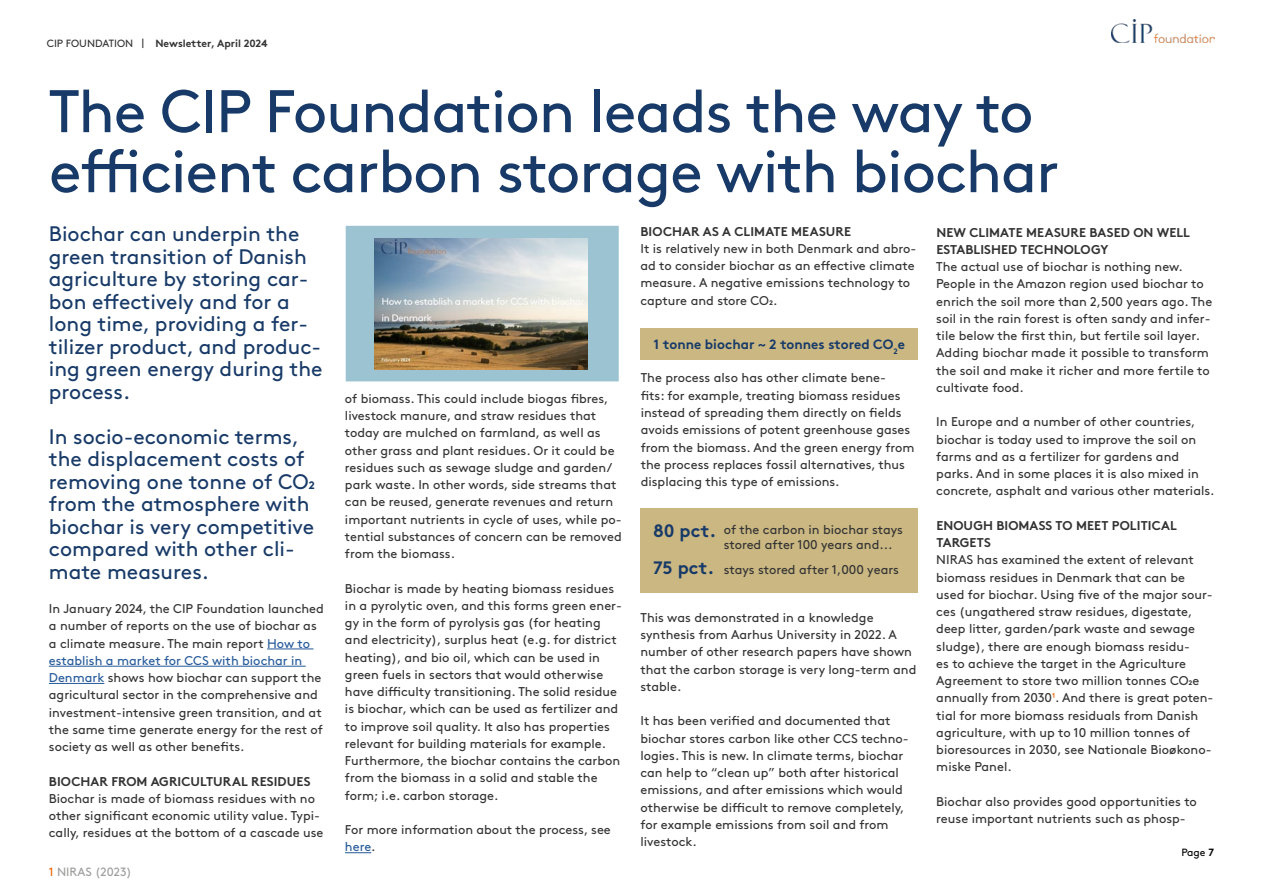
<style>
.page{position:relative;width:1263px;height:893px;background:#fff}
.page>*{position:absolute;margin:0;border:0;box-sizing:border-box;transform-origin:0 0}
.t1{font:60px/60px "Brown";letter-spacing:-.02em;color:#183a68}
.t2{font:21px/22.5px "Brown";color:#183a68}
.t3{font:700 18px/37.5px "Brown";color:#183a68}
.t4{font:700 13.5px "Brown";color:#183a68}
.t5{font:12.75px/17.2px "Brown";color:#333}
.t6{font:700 12.75px/17.2px "Brown";letter-spacing:.005em;color:#333}
.t7{font:12px "Brown";color:#9d9d9c}
.t8{font:700 10.5px "Brown";color:#333}
.t9{font:10.5px "Brown";color:#000}
.s1{font-weight:400}
.s2{color:#275b9b}
.s3{color:#ec6608}
.s4{font-weight:700}
</style>
<div class="page">
<div style="left:346px;top:226px;width:273px;height:155px;background:#9bc3d2"></div>
<hr style="left:267px;top:648px;width:46px;height:1px;background:#275b9b">
<hr style="left:49px;top:666px;width:257px;height:1px;background:#275b9b">
<hr style="left:49px;top:683px;width:55px;height:1px;background:#275b9b">
<svg style="left:345px;top:852px;width:26px;height:1px"></svg>
<div style="left:640px;top:328px;width:278px;height:32px;background:#cab782"></div>
<div style="left:640px;top:508px;width:277px;height:85px;background:#cab782"></div>
<img style="left:374px;top:239px;width:214px;height:130px">
<img style="left:1111px;top:19px;width:103px;height:23px">
<p class="t8" style="left:47px;top:35px;width:222px"><span class="s1">CIP FOUNDATION |</span> Newsletter, April 2024</p>
<h1 class="t1" style="left:49px;top:76px;width:1012px">The CIP Foundation leads the way to efficient carbon storage with biochar</h1>
<h2 class="t2" style="left:49px;top:221px;width:275px">Biochar can underpin the green transition of Danish agriculture by storing car&shy;bon effectively and for a long time, providing a fer&shy;tilizer product, and produc&shy;ing green energy during the process.</h2>
<h2 class="t2" style="left:49px;top:423px;width:268px">In socio-economic terms, the displacement costs of removing one tonne of CO2 from the atmosphere with biochar is very competitive compared with other cli&shy;mate measures.</h2>
<p class="t5" style="left:49px;top:599px;width:276px">In January 2024, the CIP Foundation launched a number of reports on the use of biochar as a climate measure. The main report <span class="s2">How to establish a market for CCS with biochar in Denmark</span> shows how biochar can support the agricultural sector in the comprehensive and investment-intensive green transition, and at the same time generate energy for the rest of society as well as other benefits.</p>
<p class="t6" style="left:49px;top:771px;width:263px">BIOCHAR FROM AGRICULTURAL RESIDUES</p>
<p class="t5" style="left:49px;top:789px;width:276px">Biochar is made of biomass residues with no other significant economic utility value. Typi&shy;cally, residues at the bottom of a cascade use</p>
<p class="t6" style="left:640px;top:221px;width:212px">BIOCHAR AS A CLIMATE MEASURE</p>
<p class="t5" style="left:640px;top:239px;width:277px">It is relatively new in both Denmark and abro&shy;ad to consider biochar as an effective climate measure. A negative emissions technology to capture and store CO2.</p>
<p class="t6" style="left:936px;top:222px;width:255px">NEW CLIMATE MEASURE BASED ON WELL<br>ESTABLISHED TECHNOLOGY</p>
<p class="t5" style="left:936px;top:257px;width:277px">The actual use of biochar is nothing new.<br>People in the Amazon region used biochar to enrich the soil more than 2,500 years ago. The soil in the rain forest is often sandy and infer&shy;tile below the first thin, but fertile soil layer.<br>Adding biochar made it possible to transform the soil and make it richer and more fertile to cultivate food.</p>
<p class="t5" style="left:936px;top:412px;width:280px">In Europe and a number of other countries, biochar is today used to improve the soil on farms and as a fertilizer for gardens and parks. And in some places it is also mixed in concrete, asphalt and various other materials.</p>
<p class="t6" style="left:936px;top:515px;width:242px">ENOUGH BIOMASS TO MEET POLITICAL<br>TARGETS</p>
<p class="t5" style="left:936px;top:550px;width:279px">NIRAS has examined the extent of relevant biomass residues in Denmark that can be used for biochar. Using five of the major sour&shy;ces (ungathered straw residues, digestate, deep litter, garden/park waste and sewage sludge), there are enough biomass residu-<br>es to achieve the target in the Agriculture Agreement to store two million tonnes CO2e annually from 2030<span class="s3">1</span>. And there is great poten&shy;tial for more biomass residuals from Danish agriculture, with up to 10 million tonnes of bioresources in 2030, see Nationale Bioøkono&shy;miske Panel.</p>
<p class="t5" style="left:936px;top:792px;width:262px">Biochar also provides good opportunities to reuse important nutrients such as phosp-</p>
<p class="t4" style="left:653px;top:334px;width:253px">1 tonne biochar ~ 2 tonnes stored CO<sub>2</sub>e</p>
<p class="t5" style="left:641px;top:368px;width:275px">The process also has other climate bene-<br>fits: for example, treating biomass residues instead of spreading them directly on fields avoids emissions of potent greenhouse gases from the biomass. And the green energy from the process replaces fossil alternatives, thus displacing this type of emissions.</p>
<h3 class="t3" style="left:653px;top:510px;width:65px">80 pct.<br>75 pct.</h3>
<p class="t5" style="left:724px;top:521px;width:181px;line-height:15px">of the carbon in biochar stays stored after 100 years and...</p>
<p class="t5" style="left:345px;top:389px;width:278px">of biomass. This could include biogas fibres, livestock manure, and straw residues that today are mulched on farmland, as well as other grass and plant residues. Or it could be residues such as sewage sludge and garden/ park waste. In other words, side streams that can be reused, generate revenues and return important nutrients in cycle of uses, while po&shy;tential substances of concern can be removed from the biomass.</p>
<p class="t5" style="left:345px;top:579px;width:278px">Biochar is made by heating biomass residues in a pyrolytic oven, and this forms green ener&shy;gy in the form of pyrolysis gas (for heating and electricity), surplus heat (e.g. for district heating), and bio oil, which can be used in green fuels in sectors that would otherwise have difficulty transitioning. The solid residue is biochar, which can be used as fertilizer and to improve soil quality. It also has properties relevant for building materials for example.<br>Furthermore, the biochar contains the carbon from the biomass in a solid and stable the form; i.e. carbon storage.</p>
<p class="t5" style="left:345px;top:820px;width:267px">For more information about the process, see <span class="s2">here</span>.</p>
<p class="t5" style="left:724px;top:560px;width:177px">stays stored after 1,000 years</p>
<p class="t5" style="left:640px;top:608px;width:277px">This was demonstrated in a knowledge synthesis from Aarhus University in 2022. A number of other research papers have shown that the carbon storage is very long-term and stable.</p>
<p class="t5" style="left:640px;top:711px;width:270px">It has been verified and documented that biochar stores carbon like other CCS techno&shy;logies. This is new. In climate terms, biochar can help to “clean up” both after historical emissions, and after emissions which would otherwise be difficult to remove completely, for example emissions from soil and from livestock.</p>
<p class="t9" style="left:1181px;top:844px;width:34px">Page <span class="s4">7</span></p>
<p class="t7" style="left:49px;top:863px;width:84px"><span class="s3">1</span> NIRAS (2023)</p>
</div>
